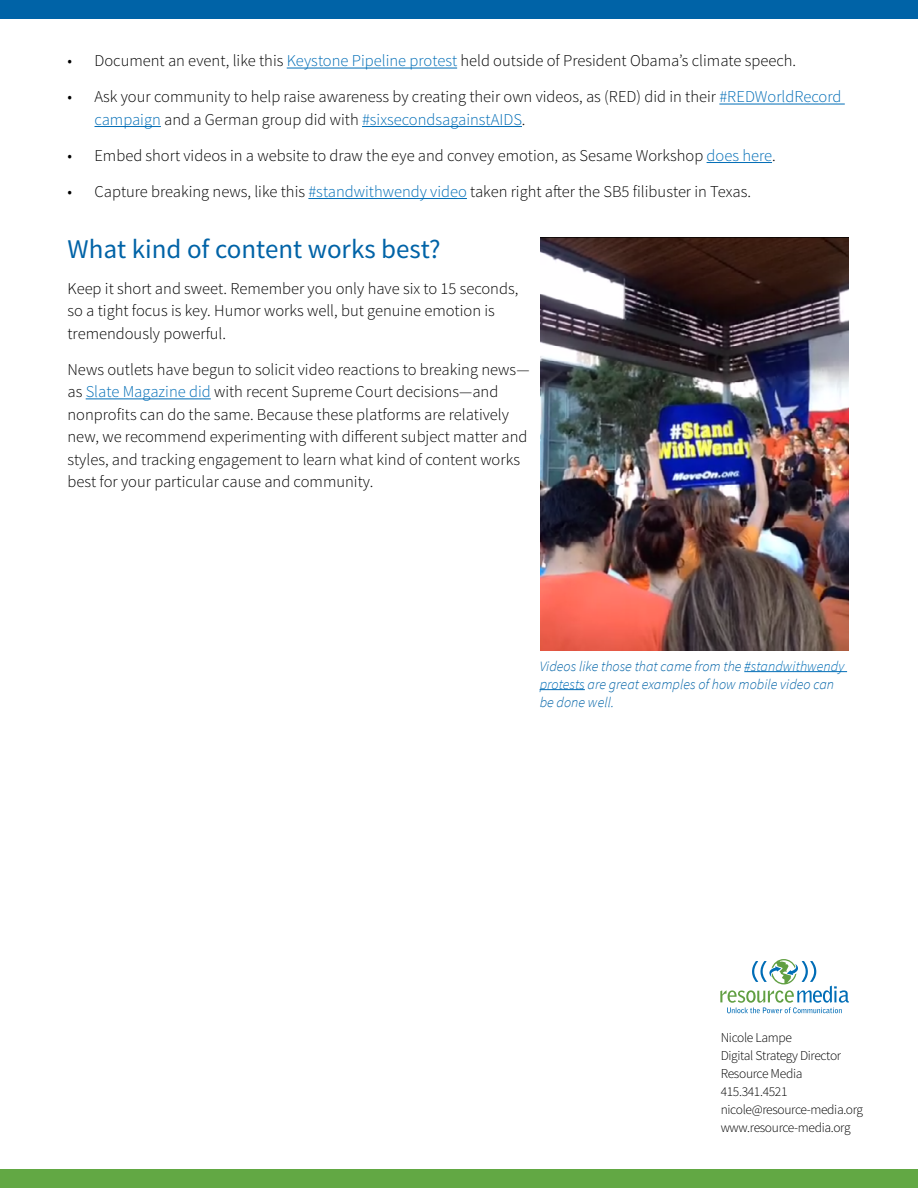
<style>
.page{position:relative;width:918px;height:1188px;background:#fff}
.page>*{position:absolute;margin:0;border:0;box-sizing:border-box;transform-origin:0 0}
.t1{font:27px "Source Sans Pro";color:#0063a7}
.t2{font:300 16.5px/22.5px "Source Sans Pro";color:#000}
.t3{font:italic 300 14.25px/18px "Source Sans Pro";color:#0063a7}
.t4{font:300 13.5px/18px "Source Sans Pro";letter-spacing:-.025em;color:#000}
.s1{color:#006db6}
</style>
<div class="page">
<div style="left:1px;top:1169px;width:917px;height:19px;background:#62a844"></div>
<div style="left:1px;top:0;width:917px;height:19px;background:#0063a7"></div>
<svg style="left:720px;top:959px;width:129px;height:54px"></svg>
<hr style="left:86px;top:398px;width:125px;height:1px;background:#006db6">
<hr style="left:287px;top:68px;width:170px;height:1px;background:#006db6">
<hr style="left:719px;top:104px;width:126px;height:1px;background:#006db6">
<hr style="left:94px;top:126px;width:67px;height:1px;background:#006db6">
<hr style="left:362px;top:126px;width:160px;height:1px;background:#006db6">
<hr style="left:707px;top:162px;width:65px;height:1px;background:#006db6">
<hr style="left:308px;top:198px;width:159px;height:1px;background:#006db6">
<hr style="left:744px;top:671px;width:103px;height:1px;background:#006db6">
<hr style="left:540px;top:689px;width:45px;height:1px;background:#006db6">
<img style="left:540px;top:238px;width:309px;height:412px">
<p class="t2" style="left:68px;top:50px;width:730px">• Document an event, like this <span class="s1">Keystone Pipeline protest</span> held outside of President Obama’s climate speech.</p>
<p class="t2" style="left:94px;top:86px;width:749px;text-indent:-27px">• Ask your community to help raise awareness by creating their own videos, as (RED) did in their <span class="s1">#REDWorldRecord campaign</span> and a German group did with <span class="s1">#sixsecondsagainstAIDS</span>.</p>
<p class="t2" style="left:68px;top:144px;width:710px">• Embed short videos in a website to draw the eye and convey emotion, as Sesame Workshop <span class="s1">does here</span>.</p>
<p class="t2" style="left:68px;top:180px;width:685px">• Capture breaking news, like this <span class="s1">#standwithwendy video</span> taken right after the SB5 filibuster in Texas.</p>
<h1 class="t1" style="left:68px;top:232px;width:375px">What kind of content works best?</h1>
<p class="t2" style="left:68px;top:277px;width:452px">Keep it short and sweet. Remember you only have six to 15 seconds, so a tight focus is key. Humor works well, but genuine emotion is tremendously powerful.</p>
<p class="t2" style="left:68px;top:358px;width:464px">News outlets have begun to solicit video reactions to breaking news— as <span class="s1">Slate Magazine did</span> with recent Supreme Court decisions—and nonprofits can do the same. Because these platforms are relatively new, we recommend experimenting with different subject matter and styles, and tracking engagement to learn what kind of content works best for your particular cause and community.</p>
<p class="t3" style="left:540px;top:657px;width:306px">Videos like those that came from the <span class="s1">#standwithwendy protests</span> are great examples of how mobile video can be done well.</p>
<p class="t4" style="left:721px;top:1028px;width:144px">Nicole Lampe<br>Digital Strategy Director<br>Resource Media<br>415.341.4521 nicole@resource-media.org www.resource-media.org</p>
</div>
